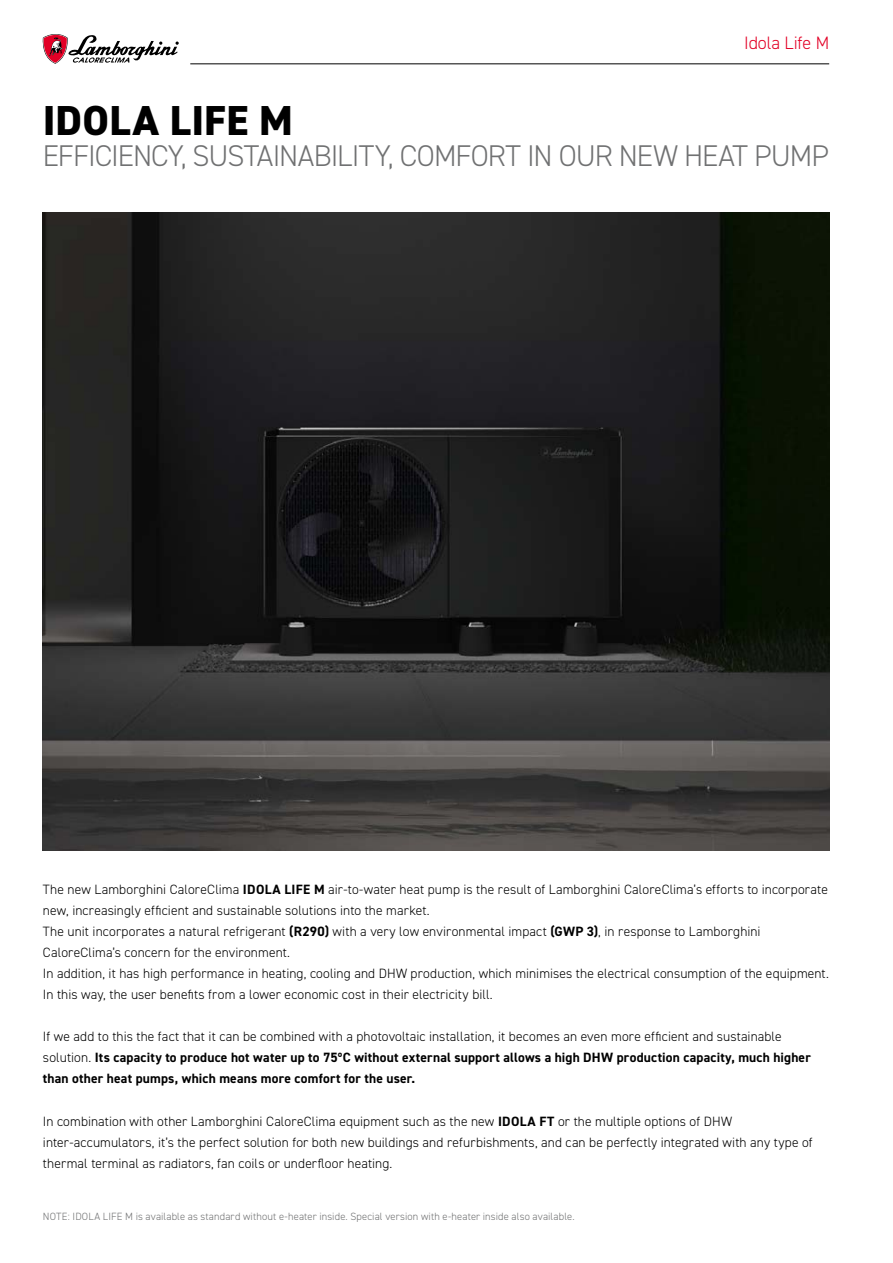
<style>
.page{position:relative;width:893px;height:1263px;background:#fff}
.page>*{position:absolute;margin:0;border:0;box-sizing:border-box;transform-origin:0 0}
.t1{font:800 42px "DIN2014";letter-spacing:.005em;color:#000}
.t2{font:300 30px "DIN2014";letter-spacing:-.035em;color:#707172}
.t3{font:300 18px "DIN2014";letter-spacing:-.01em;color:#e20026}
.t4{font:300 13.5px/21px "DIN2014";letter-spacing:.005em;color:#000}
.t5{font:700 13.5px/21px "DIN2014";letter-spacing:.015em;color:#000}
.t6{font:300 10.5px "DIN2014";letter-spacing:.01em;color:#707172}
.s1{font-weight:700}
.s2{font-weight:300}
</style>
<div class="page">
<img style="left:43px;top:213px;width:786px;height:637px">
<hr style="left:190px;top:63px;width:639px;height:1px;background:#000">
<svg style="left:42px;top:34px;width:137px;height:30px"></svg>
<h3 class="t3" style="left:744px;top:31px;width:86px">Idola Life M</h3>
<h1 class="t1" style="left:43px;top:92px;width:252px">IDOLA LIFE M</h1>
<h2 class="t2" style="left:43px;top:138px;width:788px">EFFICIENCY, SUSTAINABILITY, COMFORT IN OUR NEW HEAT PUMP</h2>
<p class="t4" style="left:43px;top:879px;width:787px">The new Lamborghini CaloreClima <span class="s1">IDOLA LIFE M</span> air-to-water heat pump is the result of Lamborghini CaloreClima’s efforts to incorporate new, increasingly efficient and sustainable solutions into the market.<br>The unit incorporates a natural refrigerant <span class="s1">(R290)</span> with a very low environmental impact <span class="s1">(GWP 3)</span>, in response to Lamborghini CaloreClima’s concern for the environment.<br>In addition, it has high performance in heating, cooling and DHW production, which minimises the electrical consumption of the equipment.<br>In this way, the user benefits from a lower economic cost in their electricity bill.</p>
<p class="t5" style="left:43px;top:1026px;width:769px"><span class="s2">If we add to this the fact that it can be combined with a photovoltaic installation, it becomes an even more efficient and sustainable solution.</span> Its capacity to produce hot water up to 75ºC without external support allows a high DHW production capacity, much higher than other heat pumps, which means more comfort for the user.</p>
<p class="t4" style="left:43px;top:1110px;width:771px">In combination with other Lamborghini CaloreClima equipment such as the new <span class="s1">IDOLA FT</span> or the multiple options of DHW inter-accumulators, it’s the perfect solution for both new buildings and refurbishments, and can be perfectly integrated with any type of thermal terminal as radiators, fan coils or underfloor heating.</p>
<p class="t6" style="left:43px;top:1210px;width:533px">NOTE: IDOLA LIFE M is available as standard without e-heater inside. Special version with e-heater inside also available.</p>
</div>
